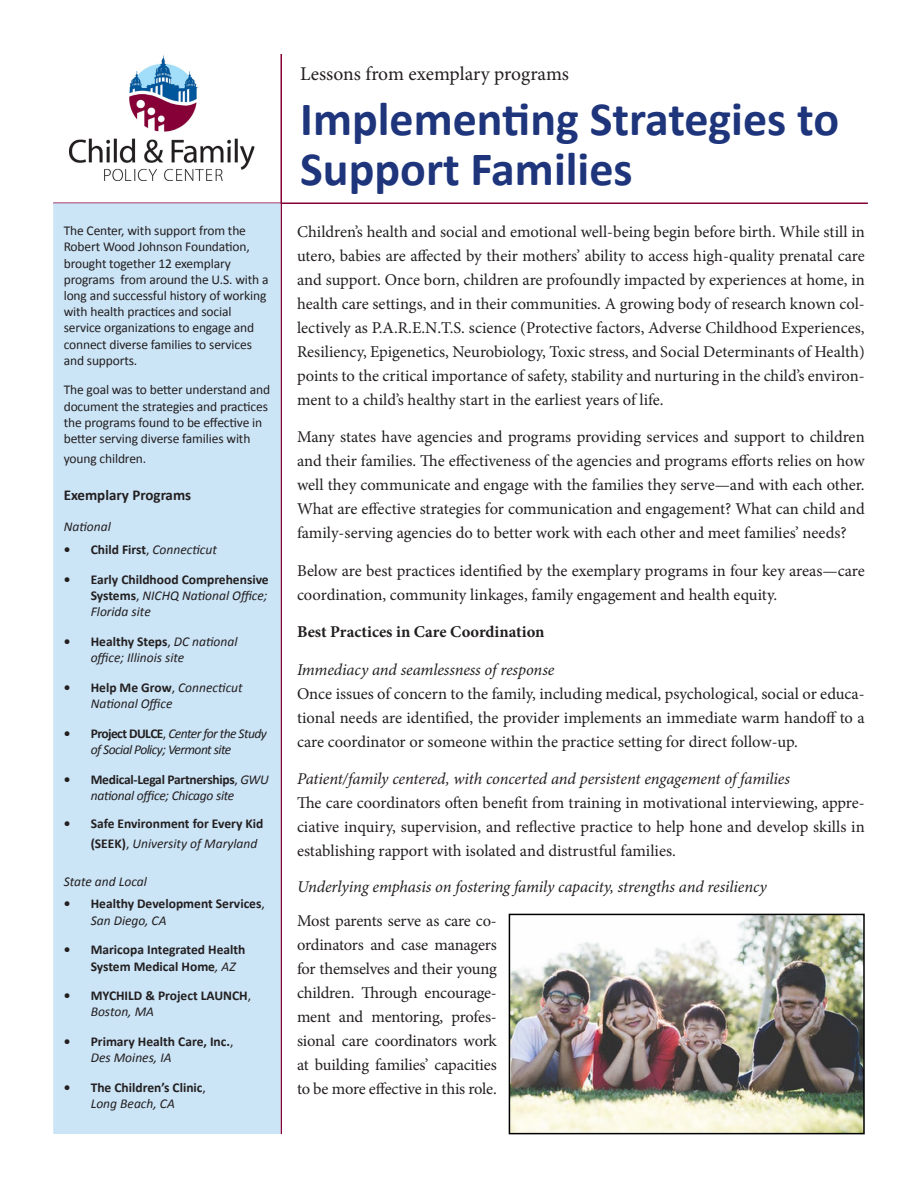
<style>
.page{position:relative;width:918px;height:1188px;background:#fff}
.page>*{position:absolute;margin:0;border:0;box-sizing:border-box;transform-origin:0 0}
.t1{font:700 48px/49.5px "Calibri";color:#1e357c}
.t2{font:19.5px "Minion Pro";letter-spacing:-.005em;color:#231f20}
.t3{font:16.5px/24px "Minion Pro";letter-spacing:-.005em;color:#231f20;text-align:justify}
.t4{font:italic 16.5px "Minion Pro";letter-spacing:-.01em;color:#231f20}
.t5{font:700 16.5px "Minion Pro";color:#231f20}
.t6{font:700 15px "Calibri";color:#231f20}
.t7{font:13.5px/16.2px "Calibri";letter-spacing:-.01em;color:#231f20}
.t8{font:700 13.5px/16.2px "Calibri";color:#231f20}
.t9{font:italic 13.5px/16.2px "Calibri";color:#231f20}
.t10{font:italic 13.5px/16.2px "Calibri";letter-spacing:-.02em;color:#231f20;text-align:center}
.t11{font:italic 13.5px/16.2px "Calibri";letter-spacing:-.04em;color:#231f20}
.s1{font-weight:400}
.s2{font-weight:400;font-style:italic}
.s3{font-weight:700;font-style:normal}
.s4{font-style:normal}
</style>
<div class="page">
<hr style="left:280px;top:54px;width:2px;height:1080px;background:#860037">
<img style="left:70px;top:56px;width:184px;height:124px">
<hr style="left:53px;top:202px;width:815px;height:2px;background:#860037">
<div style="left:53px;top:203px;width:227px;height:931px;background:#cbe4f6;border:2px solid #cbe4f6"></div>
<img style="left:512px;top:917px;width:350px;height:214px">
<div style="left:509px;top:914px;width:356px;height:220px;border:2px solid #000"></div>
<p class="t7" style="left:64px;top:222px;width:206px">The Center, with support from the<br>Robert Wood Johnson Foundation, brought together 12 exemplary programs from around the U.S. with a long and successful history of working with health practices and social service organizations to engage and connect diverse families to services and supports.</p>
<p class="t7" style="left:64px;top:381px;width:208px">The goal was to better understand and document the strategies and practices the programs found to be effective in better serving diverse families with</p>
<p class="t7" style="left:64px;top:450px;width:84px">young children.</p>
<p class="t6" style="left:64px;top:485px;width:129px">Exemplary Programs</p>
<p class="t10" style="left:64px;top:518px;width:49px">National</p>
<p class="t8" style="left:64px;top:541px;width:155px">• Child First<span class="s1">,</span> <span class="s2">Connecticut</span></p>
<p class="t8" style="left:91px;top:571px;width:180px;text-align:justify;text-indent:-27px">• Early Childhood Comprehensive Systems<span class="s1">,</span> <span class="s2">NICHQ National Office; Florida site</span></p>
<p class="t9" style="left:91px;top:633px;width:148px;text-indent:-27px"><span class="s3">• Healthy Steps</span><span class="s4">,</span> DC national office; Illinois site</p>
<p class="t9" style="left:91px;top:679px;width:154px;text-indent:-27px"><span class="s3">• Help Me Grow</span><span class="s4">,</span> Connecticut<br>National Office</p>
<p class="t11" style="left:91px;top:724px;width:178px;text-indent:-27px"><span class="s3">• Project DULCE</span><span class="s4">,</span> Center for the Study of Social Policy; Vermont site</p>
<p class="t10" style="left:64px;top:770px;width:207px"><span class="s3">• Medical-Legal Partnerships</span><span class="s4">,</span> GWU national office; Chicago site</p>
<p class="t8" style="left:91px;top:813px;width:174px;line-height:19.8px;text-indent:-27px">• Safe Environment for Every Kid (SEEK)<span class="s1">,</span> <span class="s2">University of Maryland</span></p>
<p class="t9" style="left:64px;top:872px;width:85px">State and Local</p>
<p class="t8" style="left:91px;top:895px;width:176px;text-indent:-27px">• Healthy Development Services<span class="s1">,<br></span><span class="s2">San Diego, CA</span></p>
<p class="t8" style="left:91px;top:941px;width:156px;text-indent:-27px">• Maricopa Integrated Health<br>System Medical Home<span class="s2">, AZ</span></p>
<p class="t8" style="left:91px;top:987px;width:162px;text-indent:-27px">• MYCHILD &amp; Project LAUNCH<span class="s1">,<br></span><span class="s2">Boston, MA</span></p>
<p class="t8" style="left:91px;top:1033px;width:144px;text-indent:-27px">• Primary Health Care, Inc.<span class="s1">,<br></span><span class="s2">Des Moines, IA</span></p>
<p class="t8" style="left:64px;top:1079px;width:144px;text-align:center">• The Children’s Clinic<span class="s1">,<br></span><span class="s2">Long Beach, CA</span></p>
<p class="t2" style="left:300px;top:61px;width:270px">Lessons from exemplary programs</p>
<p class="t1" style="left:300px;top:93px;width:541px">Implementing Strategies to<br>Support Families</p>
<p class="t3" style="left:297px;top:220px;width:569px">Children’s health and social and emotional well-being begin before birth. While still in utero, babies are affected by their mothers’ ability to access high-quality prenatal care and support. Once born, children are profoundly impacted by experiences at home, in health care settings, and in their communities. A growing body of research known col&shy;lectively as P.A.R.E.N.T.S. science (Protective factors, Adverse Childhood Experiences, Resiliency, Epigenetics, Neurobiology, Toxic stress, and Social Determinants of Health) points to the critical importance of safety, stability and nurturing in the child’s environ&shy;ment to a child’s healthy start in the earliest years of life.</p>
<p class="t3" style="left:297px;top:425px;width:569px">Many states have agencies and programs providing services and support to children and their families. The effectiveness of the agencies and programs efforts relies on how well they communicate and engage with the families they serve—and with each other.<br>What are effective strategies for communication and engagement? What can child and family-serving agencies do to better work with each other and meet families’ needs?</p>
<p class="t3" style="left:297px;top:559px;width:569px">Below are best practices identified by the exemplary programs in four key areas—care coordination, community linkages, family engagement and health equity.</p>
<p class="t5" style="left:297px;top:621px;width:249px">Best Practices in Care Coordination</p>
<p class="t4" style="left:297px;top:660px;width:259px">Immediacy and seamlessness of response</p>
<p class="t3" style="left:297px;top:682px;width:569px">Once issues of concern to the family, including medical, psychological, social or educa&shy;tional needs are identified, the provider implements an immediate warm handoff to a care coordinator or someone within the practice setting for direct follow-up.</p>
<p class="t4" style="left:297px;top:769px;width:494px">Patient/family centered, with concerted and persistent engagement of families</p>
<p class="t3" style="left:297px;top:791px;width:569px">The care coordinators often benefit from training in motivational interviewing, appre&shy;ciative inquiry, supervision, and reflective practice to help hone and develop skills in establishing rapport with isolated and distrustful families.</p>
<p class="t4" style="left:297px;top:877px;width:471px">Underlying emphasis on fostering family capacity, strengths and resiliency</p>
<p class="t3" style="left:297px;top:908px;width:201px">Most parents serve as care co&shy;ordinators and case managers for themselves and their young children. Through encourage&shy;ment and mentoring, profes&shy;sional care coordinators work at building families’ capacities to be more effective in this role.</p>
</div>
